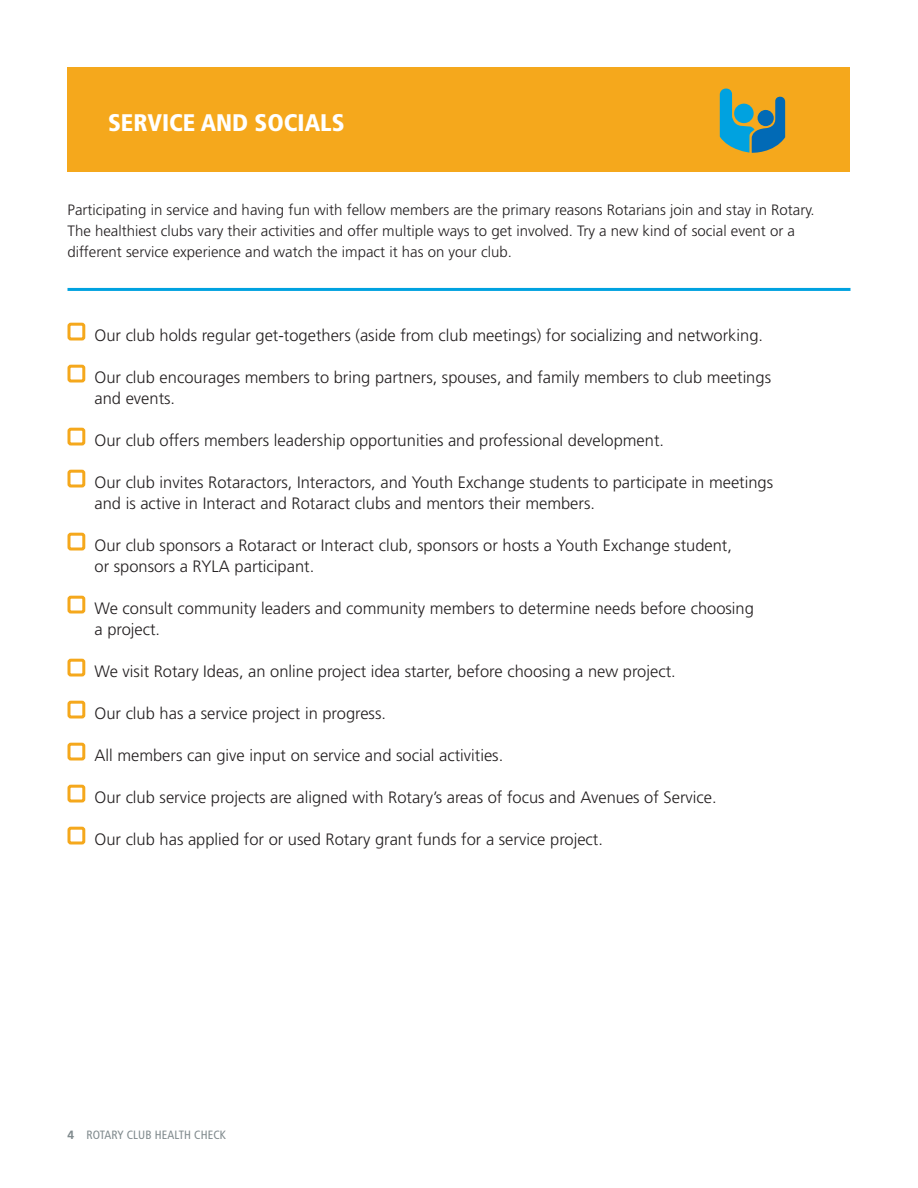
<style>
.page{position:relative;width:918px;height:1188px;background:#fff}
.page>*{position:absolute;margin:0;border:0;box-sizing:border-box;transform-origin:0 0}
.t1{font:900 condensed 24px "Frutiger LT Std";color:#fff}
.t2{font:300 16.5px/21px "Frutiger LT Std";color:#231f20}
.t3{font:300 15px/21px "Frutiger LT Std";color:#231f20}
.t4{font:condensed 12px "Frutiger LT Std";letter-spacing:.01em;color:#808a8d}
.s1{font-weight:700;font-stretch:normal}
</style>
<div class="page">
<hr style="left:68px;top:288px;width:782px;height:3px;background:#00a2e0">
<div style="left:67px;top:323px;width:18px;height:17px;border:3px solid #f5a81c;border-radius:2px"></div>
<div style="left:67px;top:365px;width:18px;height:17px;border:3px solid #f5a81c;border-radius:2px"></div>
<div style="left:67px;top:428px;width:18px;height:18px;border:3px solid #f5a81c;border-radius:2px"></div>
<div style="left:67px;top:470px;width:18px;height:18px;border:3px solid #f5a81c;border-radius:2px"></div>
<div style="left:67px;top:533px;width:18px;height:17px;border:3px solid #f5a81c;border-radius:2px"></div>
<div style="left:67px;top:596px;width:18px;height:18px;border:3px solid #f5a81c;border-radius:2px"></div>
<div style="left:67px;top:659px;width:18px;height:17px;border:3px solid #f5a81c;border-radius:2px"></div>
<div style="left:67px;top:701px;width:18px;height:17px;border:3px solid #f5a81c;border-radius:2px"></div>
<div style="left:67px;top:743px;width:18px;height:17px;border:3px solid #f5a81c;border-radius:2px"></div>
<div style="left:67px;top:785px;width:18px;height:17px;border:3px solid #f5a81c;border-radius:2px"></div>
<div style="left:67px;top:827px;width:18px;height:17px;border:3px solid #f5a81c;border-radius:2px"></div>
<div style="left:68px;top:68px;width:782px;height:104px;background:#f5a81c"></div>
<svg style="left:720px;top:88px;width:65px;height:65px"></svg>
<h1 class="t1" style="left:108px;top:108px;width:238px">SERVICE AND SOCIALS</h1>
<p class="t3" style="left:68px;top:199px;width:749px">Participating in service and having fun with fellow members are the primary reasons Rotarians join and stay in Rotary.<br>The healthiest clubs vary their activities and offer multiple ways to get involved. Try a new kind of social event or a different service experience and watch the impact it has on your club.</p>
<p class="t2" style="left:95px;top:325px;width:670px">Our club holds regular get-togethers (aside from club meetings) for socializing and networking.</p>
<p class="t2" style="left:95px;top:367px;width:678px">Our club encourages members to bring partners, spouses, and family members to club meetings and events.</p>
<p class="t2" style="left:95px;top:430px;width:571px">Our club offers members leadership opportunities and professional development.</p>
<p class="t2" style="left:95px;top:472px;width:680px">Our club invites Rotaractors, Interactors, and Youth Exchange students to participate in meetings and is active in Interact and Rotaract clubs and mentors their members.</p>
<p class="t2" style="left:95px;top:535px;width:639px">Our club sponsors a Rotaract or Interact club, sponsors or hosts a Youth Exchange student, or sponsors a RYLA participant.</p>
<p class="t2" style="left:95px;top:598px;width:661px">We consult community leaders and community members to determine needs before choosing a project.</p>
<p class="t2" style="left:95px;top:661px;width:583px">We visit Rotary Ideas, an online project idea starter, before choosing a new project.</p>
<p class="t2" style="left:95px;top:703px;width:293px">Our club has a service project in progress.</p>
<p class="t2" style="left:95px;top:745px;width:410px">All members can give input on service and social activities.</p>
<p class="t2" style="left:95px;top:787px;width:624px">Our club service projects are aligned with Rotary’s areas of focus and Avenues of Service.</p>
<p class="t2" style="left:95px;top:829px;width:510px">Our club has applied for or used Rotary grant funds for a service project.</p>
<p class="t4" style="left:68px;top:1128px;width:160px"><span class="s1">4</span> ROTARY CLUB HEALTH CHECK</p>
</div>
